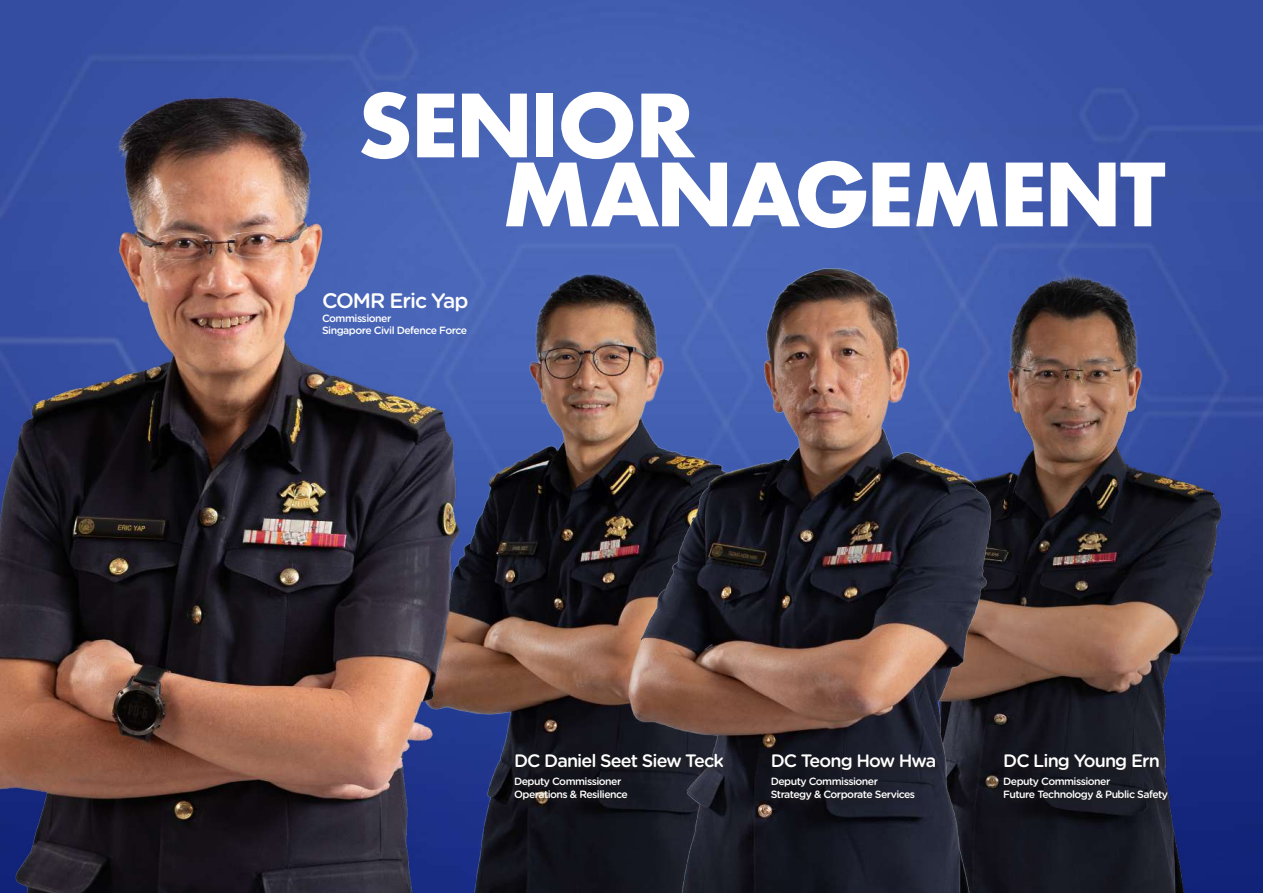
<style>
.page{position:relative;width:1263px;height:893px;background:#fff}
.page>*{position:absolute;margin:0;border:0;box-sizing:border-box;transform-origin:0 0}
.t1{font:700 84.45px/69px "Futura";letter-spacing:-.03em;color:#fff}
.t2{font:500 21px "Gotham Rounded";letter-spacing:-.05em;color:#fff}
.t3{font:500 18px "Gotham Rounded";letter-spacing:-.05em;color:#fff}
.t4{font:500 10.5px/12.6px "Gotham Rounded";letter-spacing:-.05em;color:#fff}
</style>
<div class="page">
<img style="left:578px;top:0;width:685px;height:96px">
<img style="left:578px;top:96px;width:685px;height:797px">
<div style="left:771px;top:752px;width:172px;height:25px;background:#231f20;opacity:.75"></div>
<div style="left:514px;top:752px;width:216px;height:23px;background:#231f20;opacity:.75"></div>
<div style="left:1003px;top:752px;width:163px;height:25px;background:#231f20;opacity:.75"></div>
<div style="left:770px;top:776px;width:152px;height:31px;background:#231f20;opacity:.75"></div>
<div style="left:513px;top:776px;width:122px;height:31px;background:#231f20;opacity:.75"></div>
<div style="left:1002px;top:776px;width:173px;height:31px;background:#231f20;opacity:.75"></div>
<img style="left:0;top:0;width:578px;height:893px">
<h1 class="t1" style="left:502px;top:91px;width:665px;text-indent:-145px">SENIOR<br>MANAGEMENT</h1>
<h2 class="t2" style="left:322px;top:286px;width:148px">COMR Eric Yap</h2>
<p class="t4" style="left:322px;top:311px;width:146px">Commissioner<br>Singapore Civil Defence Force</p>
<h3 class="t3" style="left:514px;top:748px;width:211px">DC Daniel Seet Siew Teck</h3>
<h3 class="t3" style="left:771px;top:748px;width:167px">DC Teong How Hwa</h3>
<h3 class="t3" style="left:1003px;top:748px;width:158px">DC Ling Young Ern</h3>
<p class="t4" style="left:771px;top:775px;width:146px">Deputy Commissioner<br>Strategy &amp; Corporate Services</p>
<p class="t4" style="left:514px;top:775px;width:115px">Deputy Commissioner<br>Operations &amp; Resilience</p>
<p class="t4" style="left:1003px;top:775px;width:166px">Deputy Commissioner<br>Future Technology &amp; Public Safety</p>
</div>
